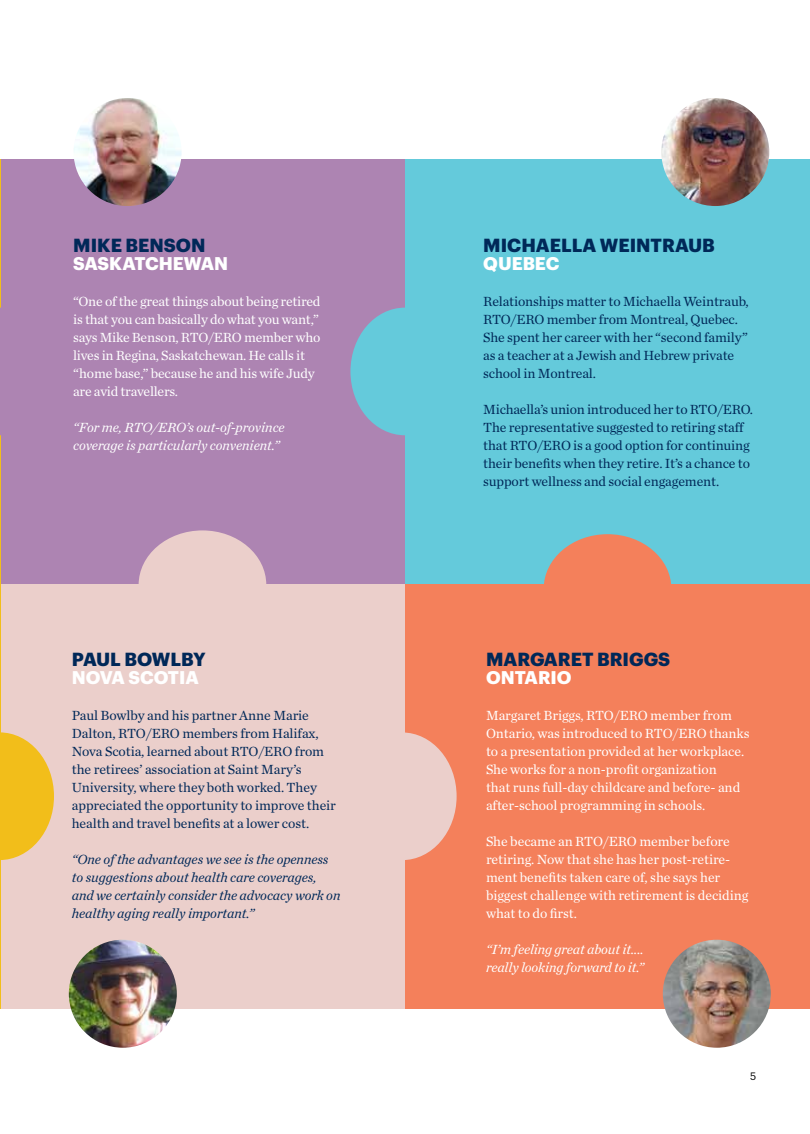
<style>
.page{position:relative;width:810px;height:1134px;background:#fff}
.page>*{position:absolute;margin:0;border:0;box-sizing:border-box;transform-origin:0 0}
.t1{font:700 18.6px "Graphik";color:#002858}
.t2{font:700 18px "Graphik";color:#fff}
.t3{font:13.8px/18px "Chronicle Text G1";letter-spacing:-.01em;color:#002858}
.t4{font:13.8px/18px "Chronicle Text G1";letter-spacing:-.005em;color:#fff}
.t5{font:italic 13.8px/18px "Chronicle Text G1";letter-spacing:-.005em;color:#002858}
.t6{font:italic 13.8px/18px "Chronicle Text G1";letter-spacing:-.01em;color:#fff}
.t7{font:10.5px "Graphik";color:#000}
</style>
<div class="page">
<div style="left:405px;top:159px;width:405px;height:425px;background:#64cadb"></div>
<div style="left:0;top:584px;width:405px;height:425px;background:#ebcfcb"></div>
<div style="left:0;top:159px;width:405px;height:425px;background:#ad84b2"></div>
<div style="left:405px;top:584px;width:405px;height:425px;background:#f4805b"></div>
<svg style="left:1px;top:732px;width:53px;height:128px"></svg>
<div style="left:348px;top:732px;width:109px;height:128px;background:#ebcfcb;border-radius:50%"></div>
<div style="left:139px;top:530px;width:127px;height:109px;background:#ebcfcb;border-radius:50%"></div>
<hr style="left:0;top:159px;width:1px;height:850px;background:#f2be1a">
<svg style="left:0;top:308px;width:1px;height:127px"></svg>
<div style="left:350px;top:308px;width:110px;height:127px;background:#64cadb;border-radius:50%"></div>
<div style="left:544px;top:534px;width:127px;height:109px;background:#f4805b;border-radius:50%"></div>
<img style="left:74px;top:98px;width:108px;height:108px;border-radius:54px">
<img style="left:663px;top:940px;width:108px;height:108px;border-radius:54px">
<img style="left:69px;top:940px;width:108px;height:108px;border-radius:54px">
<img style="left:661px;top:98px;width:108px;height:108px;border-radius:54px">
<h1 class="t1" style="left:73px;top:231px;width:134px">MIKE BENSON</h1>
<h2 class="t2" style="left:73px;top:250px;width:156px">SASKATCHEWAN</h2>
<p class="t4" style="left:73px;top:292px;width:249px">“One of the great things about being retired is that you can basically do what you want,” says Mike Benson, RTO/ERO member who lives in Regina, Saskatchewan. He calls it “home base,” because he and his wife Judy are avid travellers.</p>
<p class="t6" style="left:73px;top:418px;width:213px">“For me, RTO/ERO’s out-of-province coverage is particularly convenient.”</p>
<h1 class="t1" style="left:72px;top:645px;width:135px">PAUL BOWLBY</h1>
<h2 class="t2" style="left:72px;top:664px;width:129px">NOVA SCOTIA</h2>
<p class="t3" style="left:72px;top:706px;width:266px">Paul Bowlby and his partner Anne Marie Dalton, RTO/ERO members from Halifax, Nova Scotia, learned about RTO/ERO from the retirees’ association at Saint Mary’s University, where they both worked. They appreciated the opportunity to improve their health and travel benefits at a lower cost.</p>
<p class="t5" style="left:72px;top:850px;width:270px">“One of the advantages we see is the openness to suggestions about health care coverages, and we certainly consider the advocacy work on healthy aging really important.”</p>
<h1 class="t1" style="left:483px;top:231px;width:233px">MICHAELLA WEINTRAUB</h1>
<h2 class="t2" style="left:483px;top:250px;width:78px">QUEBEC</h2>
<p class="t3" style="left:483px;top:292px;width:267px">Relationships matter to Michaella Weintraub, RTO/ERO member from Montreal, Quebec.<br>She spent her career with her “second family” as a teacher at a Jewish and Hebrew private school in Montreal.</p>
<p class="t3" style="left:483px;top:400px;width:271px">Michaella’s union introduced her to RTO/ERO.<br>The representative suggested to retiring staff that RTO/ERO is a good option for continuing their benefits when they retire. It’s a chance to support wellness and social engagement.</p>
<h1 class="t1" style="left:486px;top:645px;width:186px">MARGARET BRIGGS</h1>
<h2 class="t2" style="left:486px;top:664px;width:87px">ONTARIO</h2>
<p class="t4" style="left:486px;top:706px;width:265px">Margaret Briggs, RTO/ERO member from Ontario, was introduced to RTO/ERO thanks to a presentation provided at her workplace.<br>She works for a non-profit organization<br>that runs full-day childcare and before- and after-school programming in schools.</p>
<p class="t4" style="left:486px;top:832px;width:264px">She became an RTO/ERO member before retiring. Now that she has her post-retire&shy;ment benefits taken care of, she says her biggest challenge with retirement is deciding what to do first.</p>
<p class="t6" style="left:486px;top:940px;width:160px">“I’m feeling great about it.... really looking forward to it.”</p>
<p class="t7" style="left:750px;top:1068px;width:8px">5</p>
</div>
